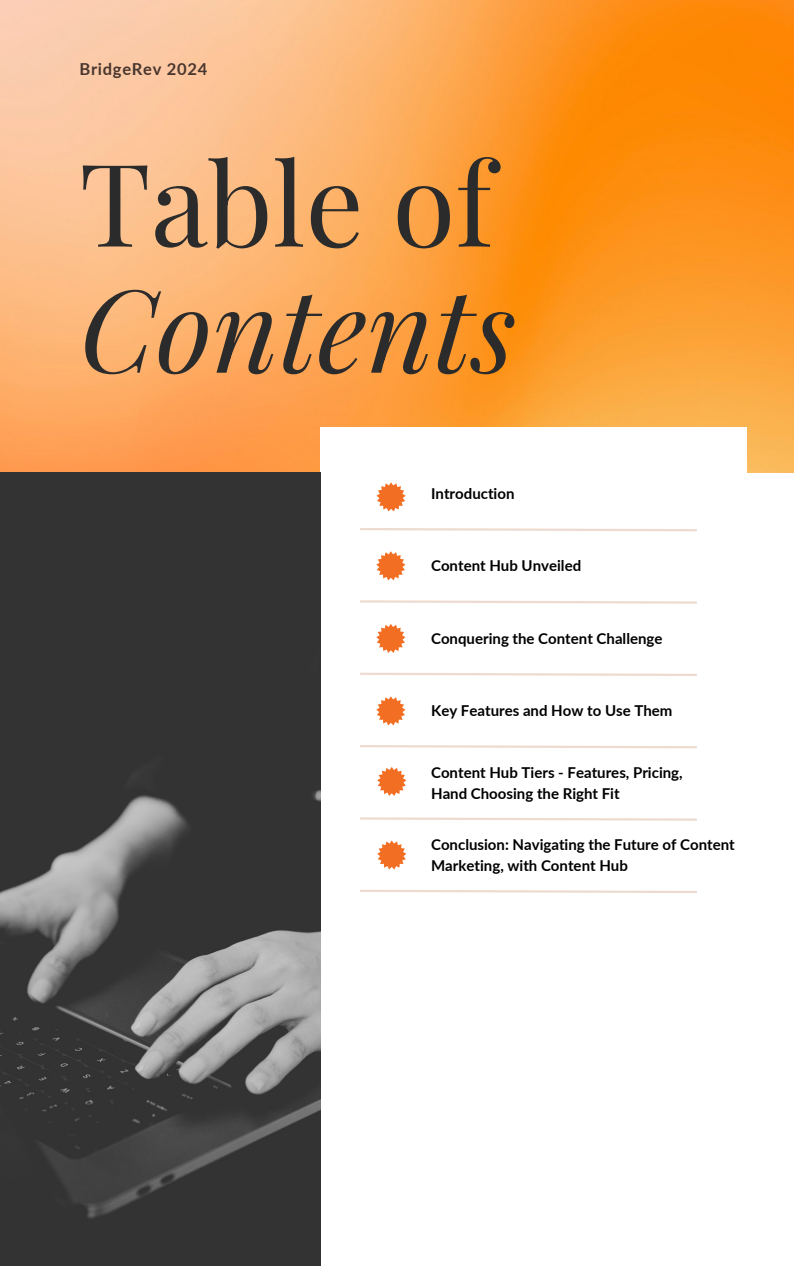
<style>
.page{position:relative;width:794px;height:1266px;background:#fff}
.page>*{position:absolute;margin:0;border:0;box-sizing:border-box;transform-origin:0 0}
.t1{font:italic 114.82px/125.9px "Playfair Display";color:#2b2b2b}
.t2{font:700 16.5px "Lato";letter-spacing:.045em;color:#49362e}
.t3{font:700 15px/20.9px "Lato";color:#000}
.s1{font-style:normal}
</style>
<div class="page">
<img style="left:0;top:0;width:793px;height:472px">
<div style="left:320px;top:428px;width:426px;height:837px;background:#fff"></div>
<svg style="left:360px;top:528px;width:337px;height:4px"></svg>
<svg style="left:360px;top:600px;width:337px;height:4px"></svg>
<svg style="left:360px;top:672px;width:337px;height:4px"></svg>
<svg style="left:360px;top:745px;width:337px;height:4px"></svg>
<svg style="left:360px;top:817px;width:337px;height:4px"></svg>
<svg style="left:360px;top:889px;width:337px;height:4px"></svg>
<img style="left:0;top:472px;width:320px;height:793px">
<svg style="left:376px;top:482px;width:29px;height:29px"></svg>
<svg style="left:376px;top:551px;width:29px;height:29px"></svg>
<svg style="left:376px;top:624px;width:29px;height:29px"></svg>
<svg style="left:376px;top:696px;width:29px;height:29px"></svg>
<svg style="left:377px;top:767px;width:29px;height:29px"></svg>
<svg style="left:377px;top:840px;width:29px;height:29px"></svg>
<p class="t2" style="left:79px;top:59px;width:129px">BridgeRev 2024</p>
<p class="t1" style="left:79px;top:136px;width:438px"><span class="s1">Table of<br></span>Contents</p>
<p class="t3" style="left:431px;top:482px;width:85px">Introduction</p>
<p class="t3" style="left:431px;top:555px;width:151px">Content Hub Unveiled</p>
<h1 class="t3" style="left:431px;top:627px;width:233px">Conquering the Content Challenge</h1>
<p class="t3" style="left:431px;top:699px;width:243px">Key Features and How to Use Them</p>
<p class="t3" style="left:431px;top:761px;width:253px">Content Hub Tiers - Features, Pricing,</p>
<p class="t3" style="left:431px;top:782px;width:190px">Hand Choosing the Right Fit</p>
<p class="t3" style="left:431px;top:834px;width:305px">Conclusion: Navigating the Future of Content<br>Marketing, with Content Hub</p>
</div>
